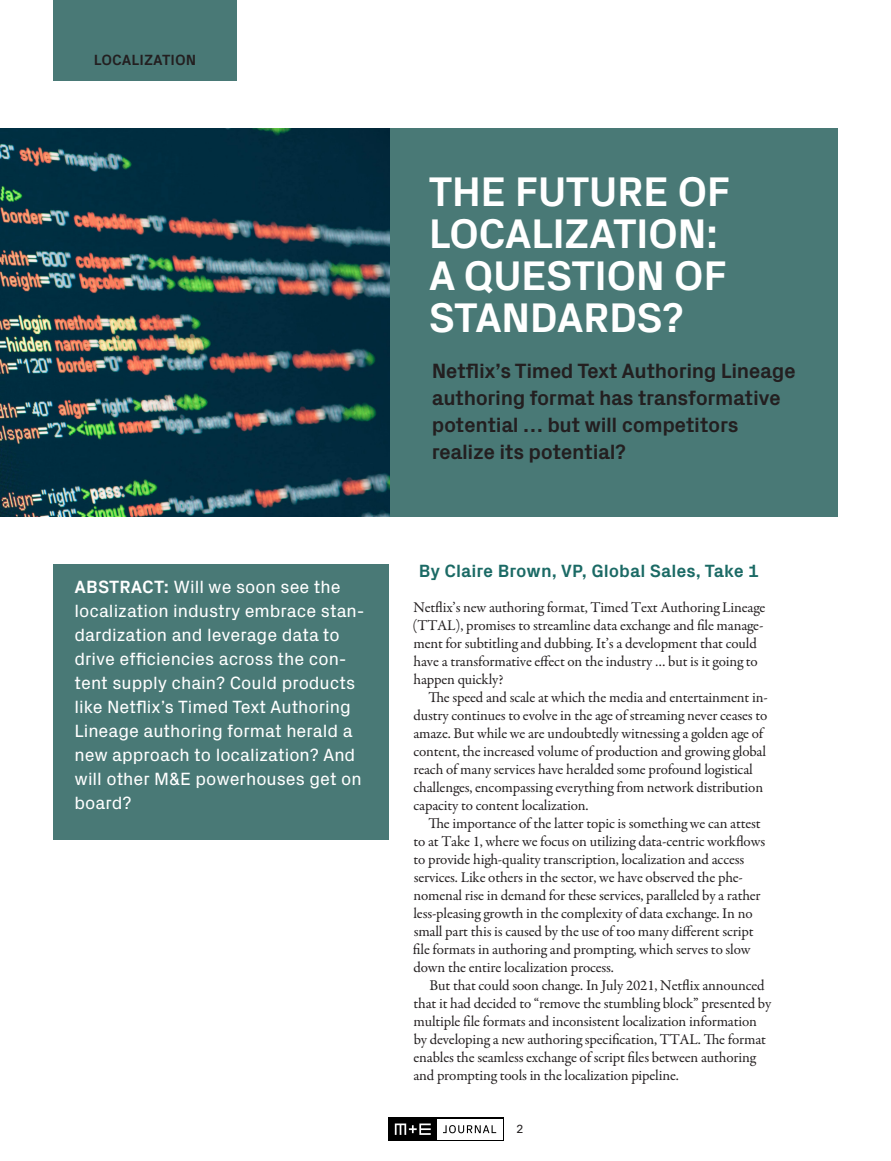
<style>
.page{position:relative;width:891px;height:1161px;background:#fff}
.page>*{position:absolute;margin:0;border:0;box-sizing:border-box;transform-origin:0 0}
.t1{font:700 42px/42px "Px Grotesk";letter-spacing:-.015em;color:#fff}
.t2{font:700 21px/27px "Px Grotesk";letter-spacing:-.02em;color:#231f20}
.t3{font:18px/24px "Px Grotesk";color:#fff}
.t4{font:700 18px "Px Grotesk";color:#1b6a65}
.t5{font:15px/18px "Garamond Premr Pro";letter-spacing:-.01em;color:#231f20}
.t6{font:700 15px "Px Grotesk";letter-spacing:.005em;color:#231f20}
.t7{font:12px "Px Grotesk";color:#231f20}
.s1{font-weight:700}
</style>
<div class="page">
<svg style="left:389px;top:1117px;width:115px;height:24px"></svg>
<div style="left:437px;top:1119px;width:65px;height:20px;background:#fff"></div>
<svg style="left:443px;top:1125px;width:53px;height:8px"></svg>
<svg style="left:395px;top:1124px;width:36px;height:11px"></svg>
<img style="left:0;top:128px;width:390px;height:389px">
<div style="left:390px;top:128px;width:447px;height:389px;background:#497976"></div>
<div style="left:53px;top:0;width:184px;height:81px;background:#497976"></div>
<div style="left:53px;top:564px;width:335px;height:275px;background:#497976"></div>
<p class="t6" style="left:94px;top:49px;width:104px">LOCALIZATION</p>
<p class="t3" style="left:75px;top:574px;width:292px"><span class="s1">ABSTRACT:</span> Will we soon see the localization industry embrace stan&shy;dardization and leverage data to drive efficiencies across the con&shy;tent supply chain? Could products like Netflix’s Timed Text Authoring<br>Lineage authoring format herald a new approach to localization? And will other M&amp;E powerhouses get on board?</p>
<p class="t1" style="left:429px;top:168px;width:303px">THE FUTURE OF<br>LOCALIZATION:<br>A QUESTION OF<br>STANDARDS?</p>
<p class="t2" style="left:432px;top:356px;width:365px">Netflix’s Timed Text Authoring Lineage authoring format has transformative potential … but will competitors realize its potential?</p>
<p class="t4" style="left:419px;top:558px;width:342px">By Claire Brown, VP, Global Sales, Take 1</p>
<p class="t5" style="left:413px;top:599px;width:354px">Netflix’s new authoring format, Timed Text Authoring Lineage (TTAL), promises to streamline data exchange and file manage&shy;ment for subtitling and dubbing. It’s a development that could have a transformative effect on the industry … but is it going to happen quickly?</p>
<p class="t5" style="left:413px;top:689px;width:356px;text-indent:15px">The speed and scale at which the media and entertainment in&shy;dustry continues to evolve in the age of streaming never ceases to amaze. But while we are undoubtedly witnessing a golden age of content, the increased volume of production and growing global reach of many services have heralded some profound logistical challenges, encompassing everything from network distribution capacity to content localization.</p>
<p class="t5" style="left:413px;top:815px;width:354px;text-indent:15px">The importance of the latter topic is something we can attest to at Take 1, where we focus on utilizing data-centric workflows to provide high-quality transcription, localization and access services. Like others in the sector, we have observed the phe&shy;nomenal rise in demand for these services, paralleled by a rather less-pleasing growth in the complexity of data exchange. In no small part this is caused by the use of too many different script file formats in authoring and prompting, which serves to slow down the entire localization process.</p>
<p class="t5" style="left:413px;top:977px;width:359px;text-indent:16px">But that could soon change. In July 2021, Netflix announced that it had decided to “remove the stumbling block” presented by multiple file formats and inconsistent localization information by developing a new authoring specification, TTAL. The format enables the seamless exchange of script files between authoring and prompting tools in the localization pipeline.</p>
<p class="t7" style="left:517px;top:1120px;width:8px">2</p>
</div>
